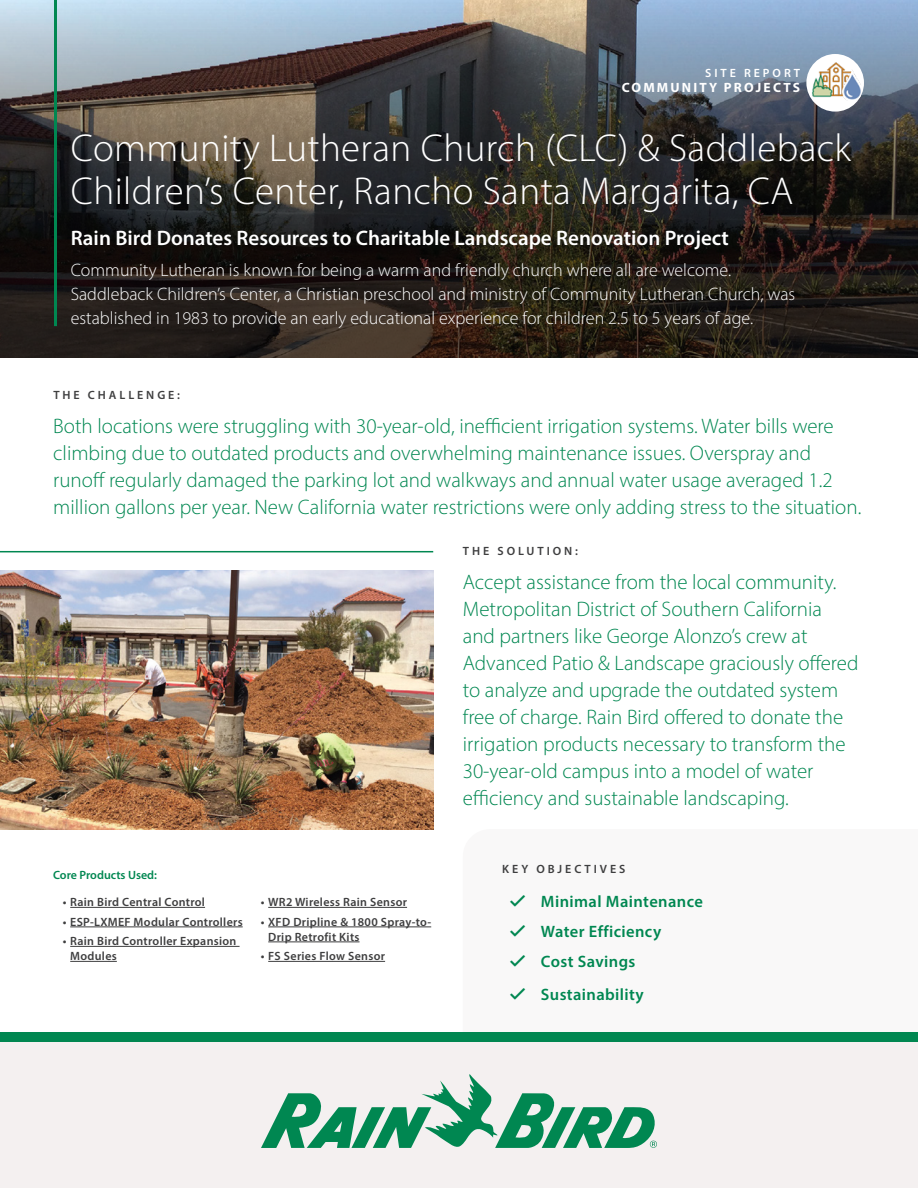
<style>
.page{position:relative;width:918px;height:1188px;background:#fff}
.page>*{position:absolute;margin:0;border:0;box-sizing:border-box;transform-origin:0 0}
.t1{font:300 39px/43.5px "Myriad Pro";letter-spacing:.01em;color:#fff}
.t2{font:300 21px/27px "Myriad Pro";color:#008751}
.t3{font:600 21px "Myriad Pro";color:#fff}
.t4{font:300 18px/24px "Myriad Pro";color:#fff}
.t5{font:600 16.5px/30px "Myriad Pro";letter-spacing:.025em;color:#008751}
.t6{font:700 13.5px "Myriad Pro";letter-spacing:.16em;color:#fff}
.t7{font:600 12px/15px "Myriad Pro";letter-spacing:.025em;color:#3e3e3f}
.t8{font:600 12px "Myriad Pro";letter-spacing:.245em;color:#3e3e3f}
.t9{font:600 12px "Myriad Pro";color:#008751}
.t10{font:600 12px "Myriad Pro";letter-spacing:.245em;color:#fff}
</style>
<div class="page">
<img style="left:0;top:570px;width:433px;height:259px">
<div style="left:0;top:1042px;width:918px;height:146px;background:#f4f0f0"></div>
<svg style="left:261px;top:1074px;width:396px;height:74px"></svg>
<div style="left:0;top:1032px;width:918px;height:10px;background:#008751"></div>
<hr style="left:70px;top:907px;width:135px;height:1px;background:#3e3e3f">
<hr style="left:70px;top:927px;width:173px;height:1px;background:#3e3e3f">
<hr style="left:70px;top:946px;width:170px;height:1px;background:#3e3e3f">
<hr style="left:70px;top:961px;width:47px;height:1px;background:#3e3e3f">
<hr style="left:268px;top:907px;width:139px;height:1px;background:#3e3e3f">
<hr style="left:268px;top:927px;width:163px;height:1px;background:#3e3e3f">
<hr style="left:268px;top:942px;width:92px;height:1px;background:#3e3e3f">
<hr style="left:268px;top:961px;width:117px;height:1px;background:#3e3e3f">
<svg style="left:0;top:0;width:918px;height:358px;background:#424141"></svg>
<hr style="left:54px;top:0;width:3px;height:326px;background:#008751">
<hr style="left:0;top:551px;width:433px;height:1px;background:#008751">
<div style="left:806px;top:54px;width:58px;height:58px;background:#fff;border-radius:50%"></div>
<img style="left:809px;top:61px;width:52px;height:40px">
<p class="t10" style="left:705px;top:66px;width:96px">SITE REPORT</p>
<p class="t6" style="left:622px;top:79px;width:180px">COMMUNITY PROJECTS</p>
<h1 class="t1" style="left:71px;top:125px;width:782px">Community Lutheran Church (CLC) &amp; Saddleback<br>Children’s Center, Rancho Santa Margarita, CA</h1>
<p class="t3" style="left:71px;top:224px;width:660px">Rain Bird Donates Resources to Charitable Landscape Renovation Project</p>
<p class="t4" style="left:71px;top:258px;width:726px">Community Lutheran is known for being a warm and friendly church where all are welcome.<br>Saddleback Children’s Center, a Christian preschool and ministry of Community Lutheran Church, was established in 1983 to provide an early educational experience for children 2.5 to 5 years of age.</p>
<p class="t8" style="left:53px;top:387px;width:128px">THE CHALLENGE:</p>
<p class="t2" style="left:53px;top:413px;width:810px">Both locations were struggling with 30-year-old, inefficient irrigation systems. Water bills were climbing due to outdated products and overwhelming maintenance issues. Overspray and runoff regularly damaged the parking lot and walkways and annual water usage averaged 1.2 million gallons per year. New California water restrictions were only adding stress to the situation.</p>
<p class="t9" style="left:53px;top:868px;width:105px">Core Products Used:</p>
<p class="t7" style="left:63px;top:894px;width:144px">• Rain Bird Central Control</p>
<p class="t7" style="left:63px;top:914px;width:182px">• ESP-LXMEF Modular Controllers</p>
<p class="t7" style="left:70px;top:933px;width:168px;text-indent:-8px">• Rain Bird Controller Expansion<br>Modules</p>
<p class="t7" style="left:261px;top:894px;width:148px">• WR2 Wireless Rain Sensor</p>
<p class="t7" style="left:268px;top:914px;width:165px;text-indent:-8px">• XFD Dripline &amp; 1800 Spray-to-<br>Drip Retrofit Kits</p>
<p class="t7" style="left:261px;top:948px;width:126px">• FS Series Flow Sensor</p>
<p class="t8" style="left:463px;top:543px;width:116px">THE SOLUTION:</p>
<p class="t2" style="left:463px;top:569px;width:397px">Accept assistance from the local community.<br>Metropolitan District of Southern California and partners like George Alonzo’s crew at Advanced Patio &amp; Landscape graciously offered to analyze and upgrade the outdated system free of charge. Rain Bird offered to donate the irrigation products necessary to transform the 30-year-old campus into a model of water efficiency and sustainable landscaping.</p>
<p class="t8" style="left:502px;top:862px;width:125px">KEY OBJECTIVES</p>
<p class="t5" style="left:541px;top:886px;width:164px">Minimal Maintenance<br>Water Efficiency<br>Cost Savings</p>
<p class="t5" style="left:541px;top:979px;width:104px">Sustainability</p>
</div>
